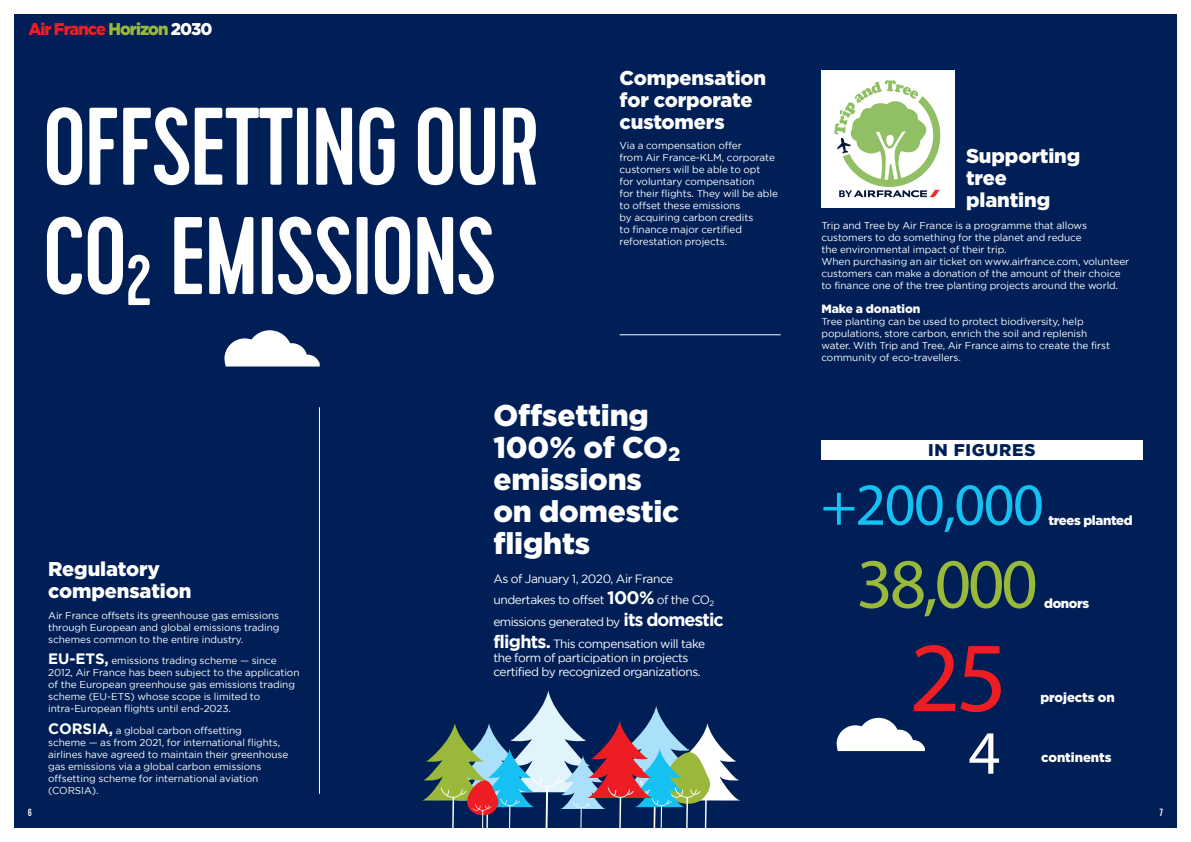
<style>
.page{position:relative;width:1191px;height:842px;background:#fff}
.page>*{position:absolute;margin:0;border:0;box-sizing:border-box;transform-origin:0 0}
.t1{font:500 110px/109.3px "Cervo";letter-spacing:-.025em;color:#fff}
.t2{font:100px "Myriad Pro";color:#ee1d23}
.t3{font:71px "Myriad Pro";color:#9ab93b}
.t4{font:62px "Myriad Pro";color:#fff}
.t5{font:60px "Myriad Pro";letter-spacing:-.025em;color:#15c0f2}
.t6{font:900 30px/32px "Gotham";letter-spacing:-.005em;color:#fff}
.t7{font:900 20px/22px "Gotham";letter-spacing:-.005em;color:#fff}
.t8{font:900 17px "Gotham";letter-spacing:-.055em;color:#ee1d23}
.t9{font:900 17px "Gotham";letter-spacing:.045em;color:#001f56}
.t10{font:900 13.1px "Gotham";letter-spacing:-.02em;color:#fff}
.t11{font:12px/21.6px "Gotham";letter-spacing:-.035em;color:#fff}
.t12{font:900 12px "Gotham";letter-spacing:-.005em;color:#fff}
.t13{font:500 10.5px "Cervo";color:#fff}
.t14{font:10px/12px "Gotham";letter-spacing:-.005em;color:#fff}
.s1{color:#9ab93b}
.s2{color:#fff}
.s3{font-weight:700;font-size:15px}
.s4{font-weight:700;font-size:18px}
</style>
<div class="page">
<div style="left:14px;top:14px;width:1162px;height:814px;background:#001f56"></div>
<div style="left:821px;top:440px;width:321px;height:20px;background:#fff"></div>
<img style="left:821px;top:71px;width:134px;height:136px">
<svg style="left:224px;top:330px;width:96px;height:36px"></svg>
<hr style="left:319px;top:407px;width:1px;height:387px;background:#fff">
<hr style="left:619px;top:334px;width:161px;height:1px;background:#fff">
<svg style="left:422px;top:691px;width:318px;height:137px"></svg>
<svg style="left:836px;top:718px;width:89px;height:33px"></svg>
<h3 class="t8" style="left:28px;top:20px;width:186px">Air France <span class="s1">Horizon</span> <span class="s2">2030</span></h3>
<h1 class="t1" style="left:43px;top:95px;width:499px">OFFSETTING OUR<br>CO<sub>2</sub> EMISSIONS</h1>
<h3 class="t7" style="left:619px;top:66px;width:148px">Compensation for corporate customers</h3>
<p class="t14" style="left:619px;top:140px;width:160px">Via a compensation offer<br>from Air France-KLM, corporate customers will be able to opt<br>for voluntary compensation<br>for their flights. They will be able to offset these emissions<br>by acquiring carbon credits<br>to finance major certified reforestation projects.</p>
<h3 class="t7" style="left:48px;top:558px;width:145px">Regulatory compensation</h3>
<p class="t14" style="left:48px;top:609px;width:233px;text-align:justify">Air France offsets its greenhouse gas emissions through European and global emissions trading schemes common to the entire industry.</p>
<p class="t14" style="left:48px;top:654px;width:253px"><span class="s3">EU-ETS,</span> emissions trading scheme — since 2012, Air France has been subject to the application of the European greenhouse gas emissions trading scheme (EU-ETS) whose scope is limited to intra-European flights until end-2023.</p>
<p class="t14" style="left:48px;top:724px;width:242px"><span class="s3">CORSIA,</span> a global carbon offsetting<br>scheme — as from 2021, for international flights, airlines have agreed to maintain their greenhouse gas emissions via a global carbon emissions offsetting scheme for international aviation (CORSIA).</p>
<h3 class="t6" style="left:493px;top:399px;width:188px">Offsetting<br>100% of CO<sub>2 </sub>emissions on domestic flights</h3>
<p class="t11" style="left:493px;top:567px;width:232px">As of January 1, 2020, Air France undertakes to offset <span class="s4">100%</span> of the CO<sub>2 </sub>emissions generated by <span class="s4">its domestic flights.</span> This compensation will take</p>
<p class="t11" style="left:493px;top:650px;width:209px;line-height:14.4px">the form of participation in projects certified by recognized organizations.</p>
<h3 class="t7" style="left:966px;top:145px;width:116px">Supporting tree planting</h3>
<p class="t14" style="left:821px;top:219px;width:309px">Trip and Tree by Air France is a programme that allows customers to do something for the planet and reduce<br>the environmental impact of their trip.<br>When purchasing an air ticket on www.airfrance.com, volunteer customers can make a donation of the amount of their choice to finance one of the tree planting projects around the world.</p>
<p class="t12" style="left:821px;top:302px;width:100px">Make a donation</p>
<p class="t14" style="left:821px;top:315px;width:290px">Tree planting can be used to protect biodiversity, help populations, store carbon, enrich the soil and replenish water. With Trip and Tree, Air France aims to create the first community of eco-travellers.</p>
<h3 class="t9" style="left:928px;top:440px;width:109px">IN FIGURES</h3>
<h3 class="t5" style="left:821px;top:468px;width:224px">+200,000</h3>
<h3 class="t10" style="left:1048px;top:512px;width:86px">trees planted</h3>
<h3 class="t3" style="left:856px;top:540px;width:183px">38,000</h3>
<h3 class="t10" style="left:1044px;top:595px;width:47px">donors</h3>
<h2 class="t2" style="left:909px;top:616px;width:100px">25</h2>
<h3 class="t4" style="left:968px;top:715px;width:33px">4</h3>
<h3 class="t10" style="left:1040px;top:689px;width:76px">projects on</h3>
<h3 class="t10" style="left:1041px;top:750px;width:72px">continents</h3>
<p class="t13" style="left:28px;top:806px;width:6px">6</p>
<p class="t13" style="left:1159px;top:806px;width:5px">7</p>
</div>
